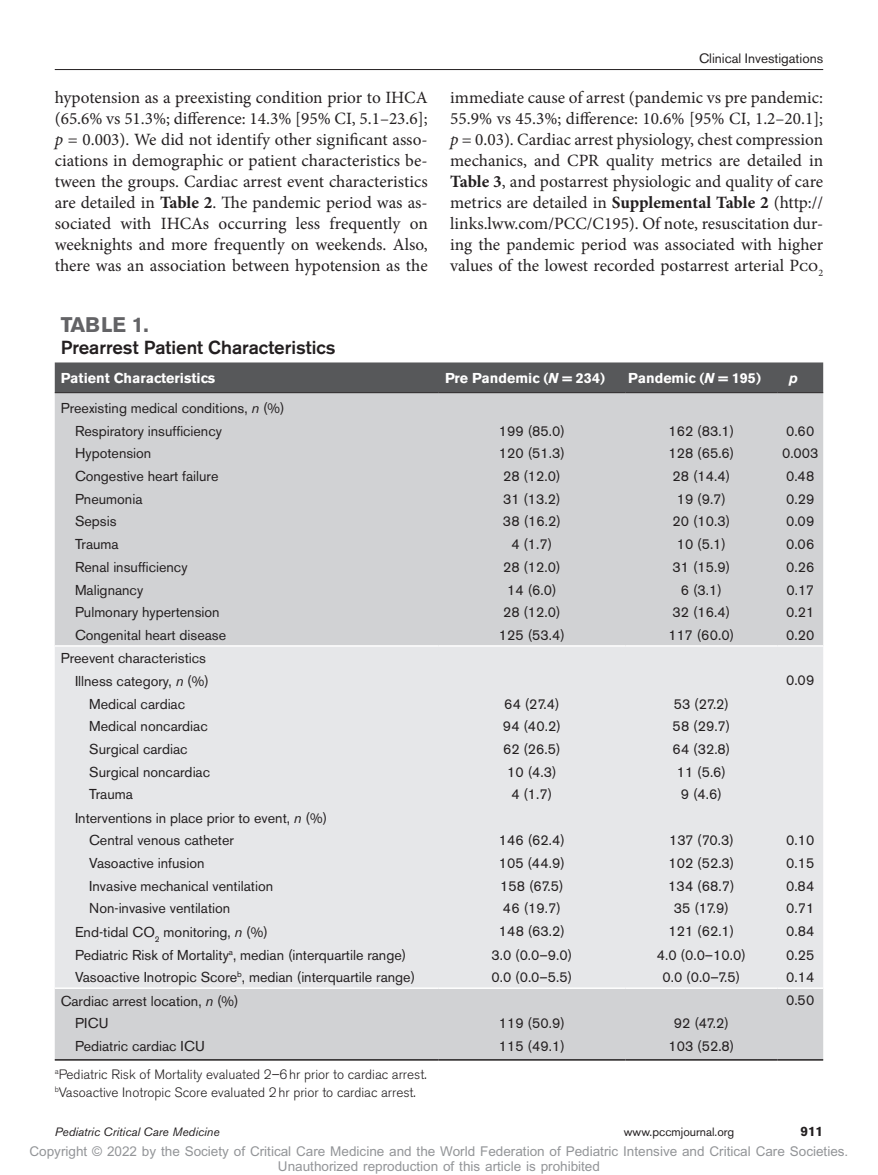
<style>
.page{position:relative;width:878px;height:1175px;background:#fff}
.page>*{position:absolute;margin:0;border:0;box-sizing:border-box;transform-origin:0 0}
.t1{font:700 21px "Akzidenz Grotesk BE";color:#636366}
.t2{font:500 18.75px "Akzidenz Grotesk BE";color:#231f20}
.t3{font:17.25px/21px "Minion Pro";color:#231f20;text-align:justify}
.t4{font:14.25px/22.6px "Akzidenz Grotesk BE";color:#231f20}
.t5{font:700 14.25px "Akzidenz Grotesk BE";color:#fff}
.t6{font:italic 700 14.25px "Akzidenz Grotesk BE";color:#fff}
.t7{font:13.5px/15px "Arial MT Std";color:#939598;text-align:center}
.t8{font:300 13.5px/18px "Akzidenz Grotesk BE";color:#231f20}
.t9{font:13.5px "Akzidenz Grotesk BE";color:#231f20}
.t10{font:700 13.5px "Akzidenz Grotesk BE";color:#231f20}
.t11{font:italic 12px "Akzidenz Grotesk BE";color:#231f20}
.t12{font:12px "Akzidenz Grotesk BE";color:#231f20}
.s1{font-style:italic}
.s2{font-weight:700}
</style>
<div class="page">
<hr style="left:55px;top:69px;width:768px;height:1px;background:#231f20">
<div style="left:55px;top:362px;width:768px;height:30px;background:#57585a"></div>
<div style="left:55px;top:393px;width:768px;height:666px;background:#d1d2d4"></div>
<div style="left:55px;top:646px;width:768px;height:341px;background:#e6e7e9"></div>
<hr style="left:55px;top:392px;width:383px;height:1px;background:#231f20">
<hr style="left:438px;top:392px;width:187px;height:1px;background:#231f20">
<hr style="left:625px;top:392px;width:152px;height:1px;background:#231f20">
<hr style="left:777px;top:392px;width:46px;height:1px;background:#231f20">
<hr style="left:55px;top:1059px;width:383px;height:1px;background:#231f20">
<hr style="left:438px;top:1059px;width:187px;height:1px;background:#231f20">
<hr style="left:625px;top:1059px;width:152px;height:1px;background:#231f20">
<hr style="left:777px;top:1059px;width:46px;height:1px;background:#231f20">
<hr style="left:55px;top:645px;width:383px;height:1px;background:#fff">
<hr style="left:438px;top:645px;width:187px;height:1px;background:#fff">
<hr style="left:625px;top:645px;width:152px;height:1px;background:#fff">
<hr style="left:777px;top:645px;width:46px;height:1px;background:#fff">
<hr style="left:55px;top:987px;width:383px;height:2px;background:#fff">
<hr style="left:438px;top:987px;width:187px;height:2px;background:#fff">
<hr style="left:625px;top:987px;width:152px;height:2px;background:#fff">
<hr style="left:777px;top:987px;width:46px;height:2px;background:#fff">
<p class="t9" style="left:699px;top:50px;width:126px">Clinical Investigations</p>
<p class="t3" style="left:55px;top:87px;width:374px">hypotension as a preexisting condition prior to IHCA (65.6% vs 51.3%; difference: 14.3% [95% CI, 5.1–23.6]; <span class="s1">p</span> = 0.003). We did not identify other significant asso&shy;ciations in demographic or patient characteristics be&shy;tween the groups. Cardiac arrest event characteristics are detailed in <span class="s2">Table 2</span>. The pandemic period was as&shy;sociated with IHCAs occurring less frequently on weeknights and more frequently on weekends. Also, there was an association between hypotension as the</p>
<p class="t3" style="left:450px;top:87px;width:374px">immediate cause of arrest (pandemic vs pre pandemic:<br>55.9% vs 45.3%; difference: 10.6% [95% CI, 1.2–20.1]; <span class="s1">p</span> = 0.03). Cardiac arrest physiology, chest compression mechanics, and CPR quality metrics are detailed in <span class="s2">Table 3</span>, and postarrest physiologic and quality of care metrics are detailed in <span class="s2">Supplemental Table 2</span> (http:// links.lww.com/PCC/C195). Of note, resuscitation dur&shy;ing the pandemic period was associated with higher values of the lowest recorded postarrest arterial Pco<sub>2</sub></p>
<h1 class="t1" style="left:61px;top:312px;width:89px">TABLE 1.</h1>
<h2 class="t2" style="left:61px;top:336px;width:276px">Prearrest Patient Characteristics</h2>
<p class="t5" style="left:61px;top:370px;width:156px">Patient Characteristics</p>
<p class="t5" style="left:445px;top:370px;width:162px">Pre Pandemic (<span class="s1">N</span> = 234)</p>
<p class="t5" style="left:628px;top:370px;width:134px">Pandemic (<span class="s1">N</span> = 195)</p>
<p class="t6" style="left:789px;top:369px;width:10px">p</p>
<p class="t4" style="left:75px;top:397px;width:211px;text-indent:-14px">Preexisting medical conditions, <span class="s1">n</span> (%)<br>Respiratory insufficiency</p>
<p class="t4" style="left:498px;top:419px;width:68px">199 (85.0)</p>
<p class="t4" style="left:668px;top:419px;width:67px">162 (83.1)</p>
<p class="t4" style="left:786px;top:419px;width:30px">0.60</p>
<p class="t4" style="left:75px;top:442px;width:78px">Hypotension</p>
<p class="t4" style="left:499px;top:442px;width:67px">120 (51.3)</p>
<p class="t4" style="left:668px;top:442px;width:67px">128 (65.6)</p>
<p class="t4" style="left:782px;top:442px;width:38px">0.003</p>
<p class="t4" style="left:75px;top:465px;width:145px">Congestive heart failure</p>
<p class="t4" style="left:503px;top:465px;width:59px">28 (12.0)</p>
<p class="t4" style="left:672px;top:465px;width:59px">28 (14.4)</p>
<p class="t4" style="left:786px;top:465px;width:30px">0.48</p>
<p class="t4" style="left:75px;top:487px;width:69px">Pneumonia</p>
<p class="t4" style="left:503px;top:487px;width:59px">31 (13.2)</p>
<p class="t4" style="left:676px;top:487px;width:51px">19 (9.7)</p>
<p class="t4" style="left:786px;top:487px;width:30px">0.29</p>
<p class="t4" style="left:75px;top:510px;width:43px">Sepsis</p>
<p class="t4" style="left:503px;top:510px;width:59px">38 (16.2)</p>
<p class="t4" style="left:672px;top:510px;width:59px">20 (10.3)</p>
<p class="t4" style="left:786px;top:510px;width:30px">0.09</p>
<p class="t4" style="left:75px;top:533px;width:45px">Trauma</p>
<p class="t4" style="left:511px;top:533px;width:42px">4 (1.7)</p>
<p class="t4" style="left:676px;top:533px;width:51px">10 (5.1)</p>
<p class="t4" style="left:786px;top:533px;width:30px">0.06</p>
<p class="t4" style="left:75px;top:555px;width:114px">Renal insufficiency</p>
<p class="t4" style="left:503px;top:555px;width:59px">28 (12.0)</p>
<p class="t4" style="left:672px;top:555px;width:59px">31 (15.9)</p>
<p class="t4" style="left:786px;top:555px;width:30px">0.26</p>
<p class="t4" style="left:75px;top:578px;width:70px">Malignancy</p>
<p class="t4" style="left:507px;top:578px;width:51px">14 (6.0)</p>
<p class="t4" style="left:681px;top:578px;width:42px">6 (3.1)</p>
<p class="t4" style="left:786px;top:578px;width:29px">0.17</p>
<p class="t4" style="left:75px;top:601px;width:146px">Pulmonary hypertension</p>
<p class="t4" style="left:503px;top:601px;width:59px">28 (12.0)</p>
<p class="t4" style="left:672px;top:601px;width:59px">32 (16.4)</p>
<p class="t4" style="left:786px;top:601px;width:30px">0.21</p>
<p class="t4" style="left:75px;top:623px;width:153px">Congenital heart disease</p>
<p class="t4" style="left:499px;top:623px;width:67px">125 (53.4)</p>
<p class="t4" style="left:668px;top:623px;width:67px">117 (60.0)</p>
<p class="t4" style="left:786px;top:623px;width:30px">0.20</p>
<p class="t4" style="left:61px;top:646px;width:150px;line-height:23.2px;text-align:right">Preevent characteristics<br>Illness category, <span class="s1">n</span> (%)</p>
<p class="t4" style="left:786px;top:669px;width:30px">0.09</p>
<p class="t4" style="left:89px;top:692px;width:97px">Medical cardiac</p>
<p class="t4" style="left:504px;top:692px;width:57px">64 (27.4)</p>
<p class="t4" style="left:673px;top:692px;width:57px">53 (27.2)</p>
<p class="t4" style="left:89px;top:715px;width:120px">Medical noncardiac</p>
<p class="t4" style="left:502px;top:715px;width:60px">94 (40.2)</p>
<p class="t4" style="left:672px;top:715px;width:59px">58 (29.7)</p>
<p class="t4" style="left:89px;top:737px;width:100px">Surgical cardiac</p>
<p class="t4" style="left:503px;top:737px;width:59px">62 (26.5)</p>
<p class="t4" style="left:672px;top:737px;width:59px">64 (32.8)</p>
<p class="t4" style="left:89px;top:760px;width:122px">Surgical noncardiac</p>
<p class="t4" style="left:507px;top:760px;width:51px">10 (4.3)</p>
<p class="t4" style="left:676px;top:760px;width:51px">11 (5.6)</p>
<p class="t4" style="left:89px;top:783px;width:45px">Trauma</p>
<p class="t4" style="left:511px;top:783px;width:42px">4 (1.7)</p>
<p class="t4" style="left:681px;top:783px;width:42px">9 (4.6)</p>
<p class="t4" style="left:89px;top:806px;width:239px;text-indent:-14px">Interventions in place prior to event, <span class="s1">n</span> (%)<br>Central venous catheter</p>
<p class="t4" style="left:498px;top:829px;width:68px">146 (62.4)</p>
<p class="t4" style="left:669px;top:829px;width:66px">137 (70.3)</p>
<p class="t4" style="left:786px;top:829px;width:30px">0.10</p>
<p class="t4" style="left:89px;top:851px;width:117px">Vasoactive infusion</p>
<p class="t4" style="left:498px;top:851px;width:68px">105 (44.9)</p>
<p class="t4" style="left:668px;top:851px;width:67px">102 (52.3)</p>
<p class="t4" style="left:786px;top:851px;width:30px">0.15</p>
<p class="t4" style="left:89px;top:874px;width:185px">Invasive mechanical ventilation</p>
<p class="t4" style="left:500px;top:874px;width:65px">158 (67.5)</p>
<p class="t4" style="left:668px;top:874px;width:68px">134 (68.7)</p>
<p class="t4" style="left:786px;top:874px;width:30px">0.84</p>
<p class="t4" style="left:89px;top:897px;width:143px">Non-invasive ventilation</p>
<p class="t4" style="left:503px;top:897px;width:59px">46 (19.7)</p>
<p class="t4" style="left:674px;top:897px;width:56px">35 (17.9)</p>
<p class="t4" style="left:786px;top:897px;width:30px">0.71</p>
<p class="t4" style="left:75px;top:920px;width:194px">End-tidal CO<sub>2</sub> monitoring, <span class="s1">n</span> (%)</p>
<p class="t4" style="left:498px;top:920px;width:68px">148 (63.2)</p>
<p class="t4" style="left:668px;top:920px;width:67px">121 (62.1)</p>
<p class="t4" style="left:786px;top:920px;width:30px">0.84</p>
<p class="t4" style="left:75px;top:943px;width:333px">Pediatric Risk of Mortality<sup>a</sup>, median (interquartile range)</p>
<p class="t4" style="left:491px;top:943px;width:82px">3.0 (0.0–9.0)</p>
<p class="t4" style="left:657px;top:943px;width:91px">4.0 (0.0–10.0)</p>
<p class="t4" style="left:786px;top:943px;width:30px">0.25</p>
<p class="t4" style="left:75px;top:966px;width:341px">Vasoactive Inotropic Score<sup>b</sup>, median (interquartile range)</p>
<p class="t4" style="left:491px;top:966px;width:82px">0.0 (0.0–5.5)</p>
<p class="t4" style="left:662px;top:966px;width:79px">0.0 (0.0–7.5)</p>
<p class="t4" style="left:786px;top:966px;width:30px">0.14</p>
<p class="t4" style="left:61px;top:989px;width:179px">Cardiac arrest location, <span class="s1">n</span> (%)</p>
<p class="t4" style="left:786px;top:988px;width:30px">0.50</p>
<p class="t4" style="left:75px;top:1011px;width:35px">PICU</p>
<p class="t4" style="left:498px;top:1011px;width:68px">119 (50.9)</p>
<p class="t4" style="left:674px;top:1011px;width:56px">92 (47.2)</p>
<p class="t4" style="left:75px;top:1034px;width:131px">Pediatric cardiac ICU</p>
<p class="t4" style="left:498px;top:1034px;width:68px">115 (49.1)</p>
<p class="t4" style="left:668px;top:1034px;width:67px">103 (52.8)</p>
<p class="t8" style="left:55px;top:1065px;width:373px"><sup>a</sup>Pediatric Risk of Mortality evaluated 2–6hr prior to cardiac arrest. <sup>b</sup>Vasoactive Inotropic Score evaluated 2hr prior to cardiac arrest.</p>
<p class="t11" style="left:55px;top:1125px;width:166px">Pediatric Critical Care Medicine</p>
<p class="t12" style="left:623px;top:1125px;width:112px">www.pccmjournal.org</p>
<p class="t10" style="left:800px;top:1123px;width:24px">911</p>
<p class="t7" style="left:29px;top:1144px;width:820px">Copyright © 2022 by the Society of Critical Care Medicine and the World Federation of Pediatric Intensive and Critical Care Societies.<br>Unauthorized reproduction of this article is prohibited</p>
</div>
